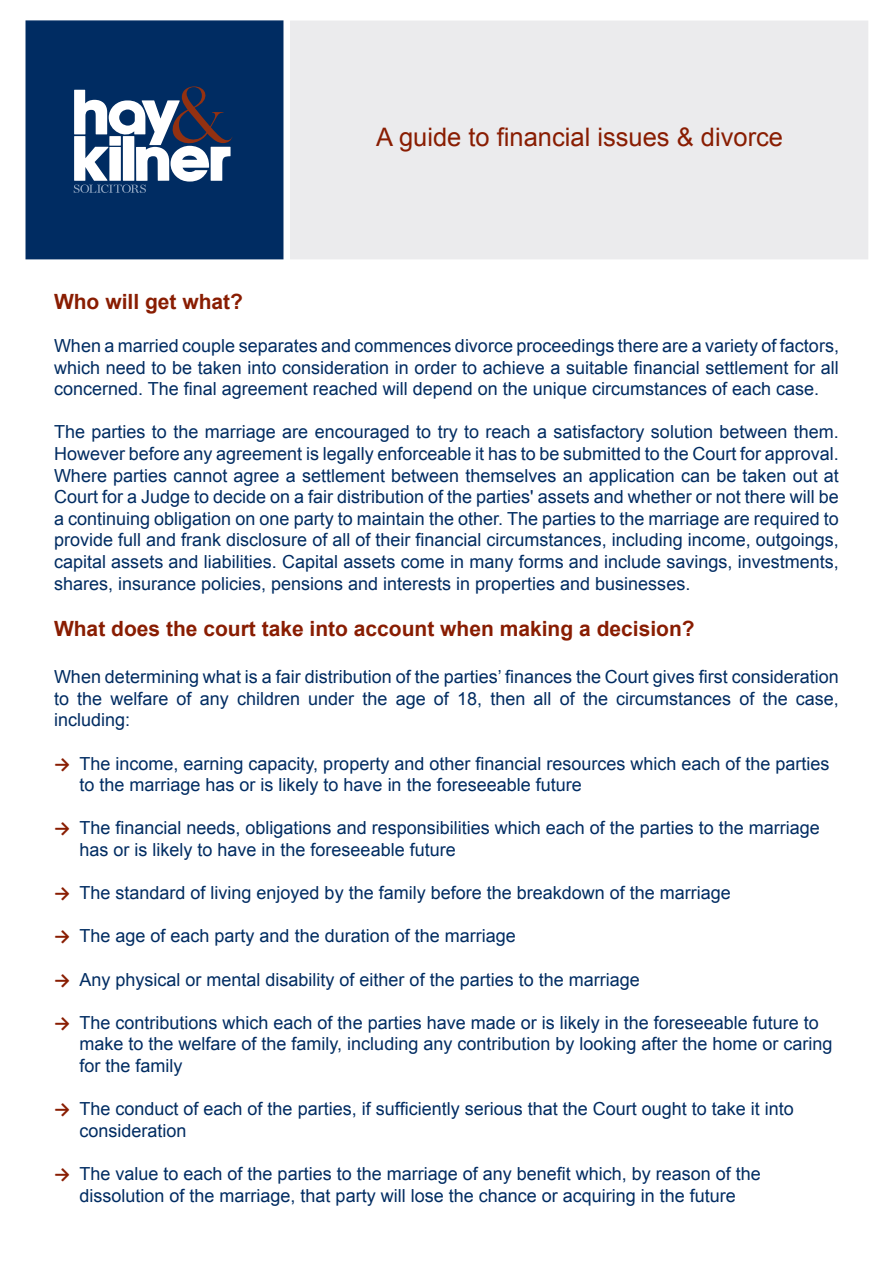
<style>
.page{position:relative;width:893px;height:1263px;background:#fff}
.page>*{position:absolute;margin:0;border:0;box-sizing:border-box;transform-origin:0 0}
.t1{font:25.5px "Arial";color:#891d02}
.t2{font:700 21px "Arial";color:#891d02}
.t3{font:18px/21.6px "Arial";color:#002c62}
.s1{font-family:"Calibri";font-weight:700;color:#891d02}
</style>
<div class="page">
<div style="left:26px;top:20px;width:257px;height:239px;background:#002c62"></div>
<div style="left:290px;top:21px;width:578px;height:238px;background:#ebebed"></div>
<svg style="left:74px;top:86px;width:158px;height:107px"></svg>
<h1 class="t1" style="left:376px;top:120px;width:408px">A guide to financial issues &amp; divorce</h1>
<p class="t2" style="left:54px;top:287px;width:191px">Who will get what?</p>
<p class="t3" style="left:54px;top:335px;width:786px;text-align:justify">When a married couple separates and commences divorce proceedings there are a variety of factors, which need to be taken into consideration in order to achieve a suitable financial settlement for all concerned. The final agreement reached will depend on the unique circumstances of each case.</p>
<p class="t3" style="left:54px;top:421px;width:786px;text-align:justify">The parties to the marriage are encouraged to try to reach a satisfactory solution between them.<br>However before any agreement is legally enforceable it has to be submitted to the Court for approval.<br>Where parties cannot agree a settlement between themselves an application can be taken out at Court for a Judge to decide on a fair distribution of the parties' assets and whether or not there will be a continuing obligation on one party to maintain the other. The parties to the marriage are required to provide full and frank disclosure of all of their financial circumstances, including income, outgoings, capital assets and liabilities. Capital assets come in many forms and include savings, investments, shares, insurance policies, pensions and interests in properties and businesses.</p>
<p class="t2" style="left:54px;top:615px;width:642px">What does the court take into account when making a decision?</p>
<p class="t3" style="left:54px;top:666px;width:786px;text-align:justify">When determining what is a fair distribution of the parties’ finances the Court gives first consideration to the welfare of any children under the age of 18, then all of the circumstances of the case, including:</p>
<p class="t3" style="left:80px;top:753px;width:752px;text-indent:-26px"><span class="s1">→</span> The income, earning capacity, property and other financial resources which each of the parties to the marriage has or is likely to have in the foreseeable future</p>
<p class="t3" style="left:80px;top:817px;width:742px;text-indent:-26px"><span class="s1">→</span> The financial needs, obligations and responsibilities which each of the parties to the marriage has or is likely to have in the foreseeable future</p>
<p class="t3" style="left:54px;top:882px;width:678px"><span class="s1">→</span> The standard of living enjoyed by the family before the breakdown of the marriage</p>
<p class="t3" style="left:54px;top:925px;width:463px"><span class="s1">→</span> The age of each party and the duration of the marriage</p>
<p class="t3" style="left:54px;top:969px;width:587px"><span class="s1">→</span> Any physical or mental disability of either of the parties to the marriage</p>
<p class="t3" style="left:80px;top:1012px;width:755px;text-indent:-26px"><span class="s1">→</span> The contributions which each of the parties have made or is likely in the foreseeable future to make to the welfare of the family, including any contribution by looking after the home or caring for the family</p>
<p class="t3" style="left:80px;top:1098px;width:716px;text-indent:-26px"><span class="s1">→</span> The conduct of each of the parties, if sufficiently serious that the Court ought to take it into consideration</p>
<p class="t3" style="left:54px;top:1163px;width:708px;text-align:center"><span class="s1">→</span> The value to each of the parties to the marriage of any benefit which, by reason of the dissolution of the marriage, that party will lose the chance or acquiring in the future</p>
</div>
